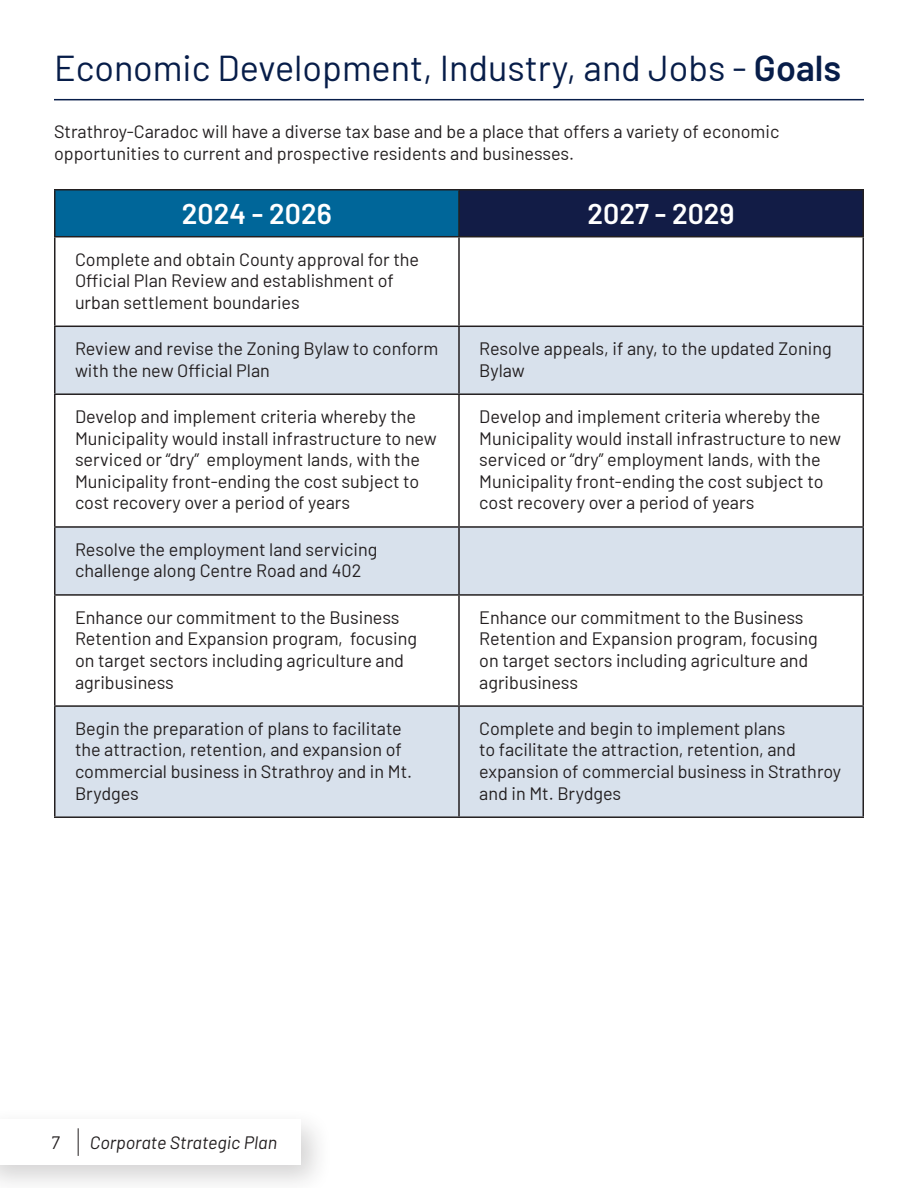
<style>
.page{position:relative;width:918px;height:1188px;background:#fff}
.page>*{position:absolute;margin:0;border:0;box-sizing:border-box;transform-origin:0 0}
.t1{font:36px "Barlow";color:#071d49}
.t2{font:600 28.5px "Barlow";color:#fff}
.Paragraph_Style_1{font:18px/21.6px "Barlow";color:#231f20}
.t3{font:italic 18px "Barlow";color:#231f20}
.s1{font-weight:600}
</style>
<div class="page">
<div style="left:0;top:1107px;width:334px;height:81px;background:#231f20;opacity:.2"></div>
<div style="left:0;top:1119px;width:300px;height:46px;background:#fff"></div>
<svg style="left:78px;top:1128px;width:1px;height:28px"></svg>
<hr style="left:54px;top:99px;width:810px;height:1px;background:#071d49">
<div style="left:55px;top:190px;width:404px;height:47px;background:#069"></div>
<div style="left:459px;top:190px;width:404px;height:47px;background:#121c46"></div>
<svg style="left:56px;top:237px;width:806px;height:89px"></svg>
<svg style="left:56px;top:327px;width:806px;height:489px;fill:#d8e1ec"></svg>
<hr style="left:54px;top:189px;width:405px;height:1px;background:#231f20">
<hr style="left:54px;top:191px;width:2px;height:45px;background:#231f20">
<hr style="left:459px;top:189px;width:405px;height:1px;background:#231f20">
<hr style="left:458px;top:191px;width:2px;height:45px;background:#231f20">
<hr style="left:862px;top:191px;width:2px;height:45px;background:#231f20">
<hr style="left:54px;top:236px;width:405px;height:1px;background:#231f20">
<hr style="left:54px;top:237px;width:2px;height:89px;background:#231f20">
<hr style="left:459px;top:236px;width:405px;height:1px;background:#231f20">
<hr style="left:458px;top:237px;width:2px;height:89px;background:#231f20">
<hr style="left:862px;top:237px;width:2px;height:89px;background:#231f20">
<hr style="left:54px;top:326px;width:405px;height:1px;background:#231f20">
<hr style="left:54px;top:327px;width:2px;height:66px;background:#231f20">
<hr style="left:459px;top:326px;width:405px;height:1px;background:#231f20">
<hr style="left:458px;top:327px;width:2px;height:66px;background:#231f20">
<hr style="left:862px;top:327px;width:2px;height:66px;background:#231f20">
<hr style="left:54px;top:393px;width:405px;height:2px;background:#231f20">
<hr style="left:54px;top:395px;width:2px;height:131px;background:#231f20">
<hr style="left:459px;top:393px;width:405px;height:2px;background:#231f20">
<hr style="left:458px;top:395px;width:2px;height:131px;background:#231f20">
<hr style="left:862px;top:395px;width:2px;height:131px;background:#231f20">
<hr style="left:54px;top:526px;width:405px;height:2px;background:#231f20">
<hr style="left:54px;top:528px;width:2px;height:66px;background:#231f20">
<hr style="left:459px;top:526px;width:405px;height:2px;background:#231f20">
<hr style="left:458px;top:528px;width:2px;height:66px;background:#231f20">
<hr style="left:862px;top:528px;width:2px;height:66px;background:#231f20">
<hr style="left:54px;top:594px;width:405px;height:2px;background:#231f20">
<hr style="left:54px;top:596px;width:2px;height:109px;background:#231f20">
<hr style="left:459px;top:594px;width:405px;height:2px;background:#231f20">
<hr style="left:458px;top:596px;width:2px;height:109px;background:#231f20">
<hr style="left:862px;top:596px;width:2px;height:109px;background:#231f20">
<hr style="left:54px;top:705px;width:405px;height:2px;background:#231f20">
<hr style="left:54px;top:707px;width:2px;height:109px;background:#231f20">
<hr style="left:459px;top:705px;width:405px;height:2px;background:#231f20">
<hr style="left:458px;top:707px;width:2px;height:109px;background:#231f20">
<hr style="left:862px;top:707px;width:2px;height:109px;background:#231f20">
<hr style="left:54px;top:816px;width:405px;height:2px;background:#231f20">
<hr style="left:459px;top:816px;width:405px;height:2px;background:#231f20">
<p class="t1" style="left:54px;top:42px;width:789px">Economic Development, Industry, and Jobs - <span class="s1">Goals</span></p>
<p class="Paragraph_Style_1" style="left:54px;top:120px;width:727px">Strathroy-Caradoc will have a diverse tax base and be a place that offers a variety of economic opportunities to current and prospective residents and businesses.</p>
<p class="t2" style="left:182px;top:193px;width:151px">2024 - 2026</p>
<p class="t2" style="left:588px;top:193px;width:149px">2027 - 2029</p>
<p class="Paragraph_Style_1" style="left:75px;top:247px;width:346px">Complete and obtain County approval for the<br>Official Plan Review and establishment of urban settlement boundaries</p>
<p class="Paragraph_Style_1" style="left:75px;top:336px;width:365px">Review and revise the Zoning Bylaw to conform with the new Official Plan</p>
<p class="Paragraph_Style_1" style="left:479px;top:336px;width:354px">Resolve appeals, if any, to the updated Zoning<br>Bylaw</p>
<p class="Paragraph_Style_1" style="left:75px;top:404px;width:363px">Develop and implement criteria whereby the Municipality would install infrastructure to new serviced or “dry” employment lands, with the Municipality front-ending the cost subject to cost recovery over a period of years</p>
<p class="Paragraph_Style_1" style="left:479px;top:404px;width:363px">Develop and implement criteria whereby the Municipality would install infrastructure to new serviced or “dry” employment lands, with the Municipality front-ending the cost subject to cost recovery over a period of years</p>
<p class="Paragraph_Style_1" style="left:75px;top:537px;width:304px">Resolve the employment land servicing challenge along Centre Road and 402</p>
<p class="Paragraph_Style_1" style="left:75px;top:605px;width:344px">Enhance our commitment to the Business Retention and Expansion program, focusing on target sectors including agriculture and agribusiness</p>
<p class="Paragraph_Style_1" style="left:479px;top:605px;width:340px">Enhance our commitment to the Business Retention and Expansion program, focusing on target sectors including agriculture and agribusiness</p>
<p class="Paragraph_Style_1" style="left:75px;top:716px;width:339px">Begin the preparation of plans to facilitate the attraction, retention, and expansion of commercial business in Strathroy and in Mt.<br>Brydges</p>
<p class="Paragraph_Style_1" style="left:479px;top:716px;width:363px">Complete and begin to implement plans<br>to facilitate the attraction, retention, and expansion of commercial business in Strathroy and in Mt. Brydges</p>
<p class="t3" style="left:51px;top:1129px;width:10px">7</p>
<p class="t3" style="left:90px;top:1129px;width:189px">Corporate Strategic Plan</p>
</div>
